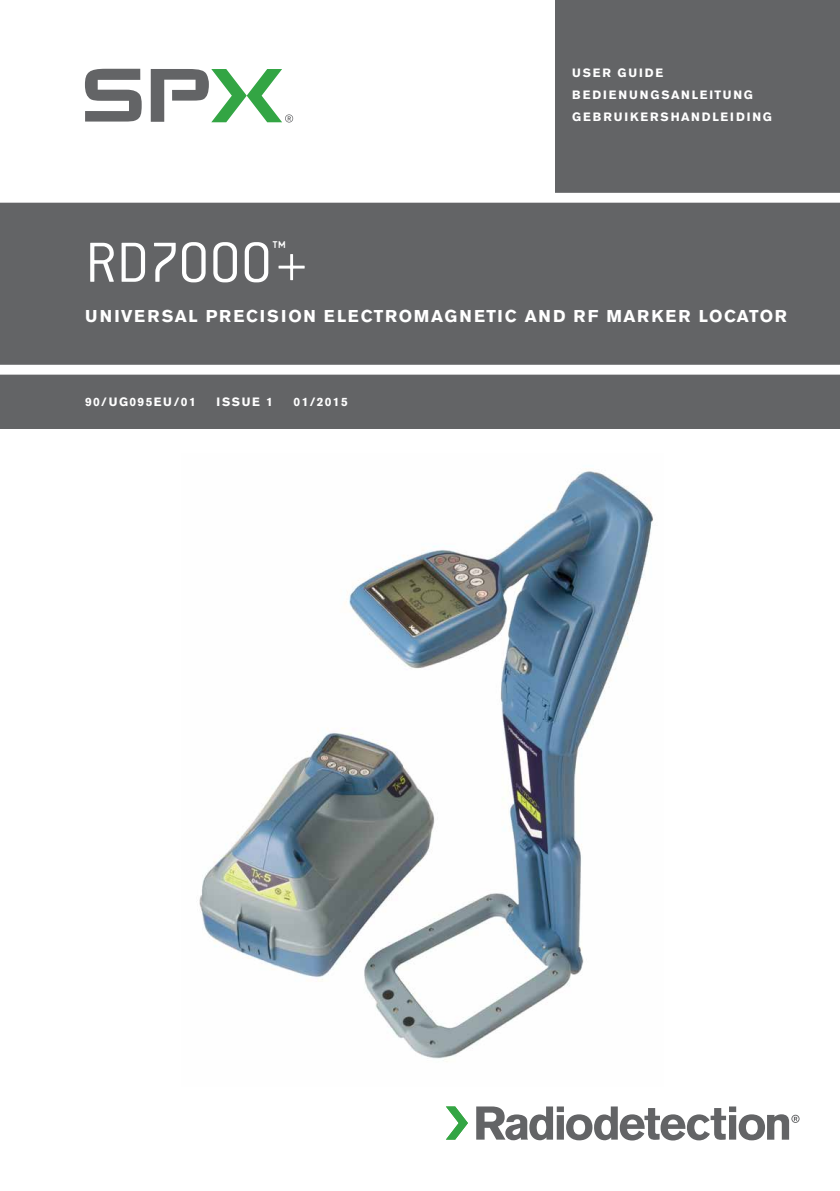
<style>
.page{position:relative;width:840px;height:1191px;background:#fff}
.page>*{position:absolute;margin:0;border:0;box-sizing:border-box;transform-origin:0 0}
.t1{font:300 62px "Conduit ITC Std";letter-spacing:-.005em;color:#fff}
.t2{font:700 17px "Akzidenz Grotesk BE";letter-spacing:.1em;color:#fff}
.t3{font:700 12px/22px "Akzidenz Grotesk BE";letter-spacing:.125em;color:#fff}
</style>
<div class="page">
<img style="left:199px;top:471px;width:454px;height:591px">
<div style="left:0;top:198px;width:839px;height:167px;background:#636466"></div>
<div style="left:0;top:369px;width:839px;height:59px;background:#636466"></div>
<div style="left:0;top:365px;width:839px;height:10px;background:#fff"></div>
<div style="left:555px;top:0;width:284px;height:201px;background:#636466"></div>
<div style="left:0;top:193px;width:839px;height:10px;background:#fff"></div>
<svg style="left:446px;top:1106px;width:21px;height:33px"></svg>
<svg style="left:476px;top:1106px;width:323px;height:34px"></svg>
<svg style="left:85px;top:68px;width:209px;height:55px"></svg>
<p class="t3" style="left:572px;top:62px;width:21px">USER</p>
<p class="t3" style="left:617px;top:62px;width:21px">GUIDE</p>
<p class="t3" style="left:572px;top:84px;width:21px">BEDIENUNGSANLEITUNG<br>GEBRUI</p>
<p class="t3" style="left:630px;top:106px;width:21px">KERS</p>
<p class="t3" style="left:670px;top:106px;width:21px">HANDLEIDING</p>
<h1 class="t1" style="left:85px;top:225px;width:224px">RD7000<sup>™</sup>+</h1>
<h2 class="t2" style="left:85px;top:306px;width:593px">UNIVERSAL PRECISION ELECTROMAGNETIC AND RF MAR KER</h2>
<h2 class="t2" style="left:698px;top:306px;width:25px">LOCATOR</h2>
<p class="t3" style="left:85px;top:390px;width:112px">90/UG095EU/01</p>
<p class="t3" style="left:216px;top:390px;width:58px">ISSUE 1</p>
<p class="t3" style="left:293px;top:390px;width:56px">01/2015</p>
</div>
